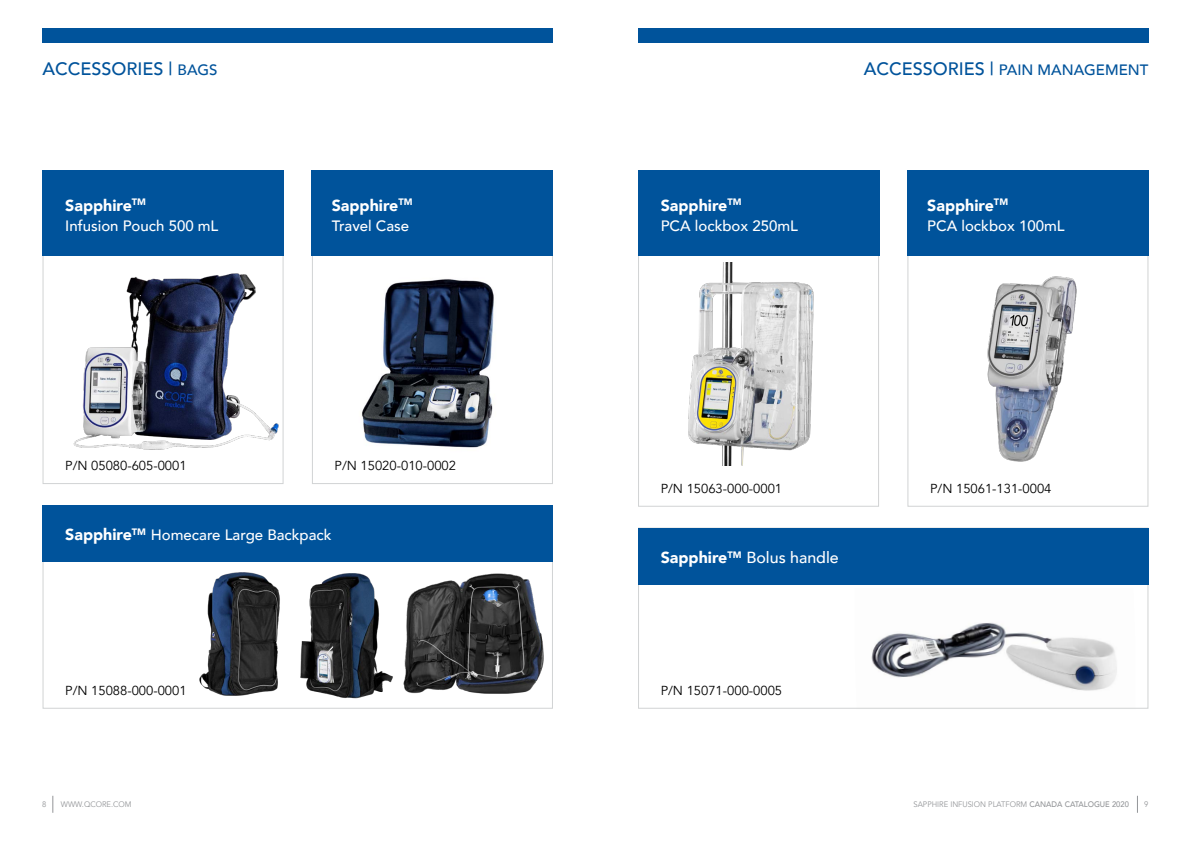
<style>
.page{position:relative;width:1191px;height:842px;background:#fff}
.page>*{position:absolute;margin:0;border:0;box-sizing:border-box;transform-origin:0 0}
.t1{font:500 18px "Avenir";color:#00539b}
.t2{font:900 16px "Avenir";color:#fff}
.t3{font:500 16px "Avenir";color:#fff}
.t4{font:500 15px "Avenir";color:#fff}
.t5{font:500 15px "Avenir";color:#00539b}
.t6{font:13px "Avenir";color:#000}
.t7{font:8px "Avenir";color:#939598;scale:.95 1}
.s1{font-size:15px}
.s2{font-weight:900;font-size:16px}
.s3{font-size:18px}
.s4{font-weight:900}
.s5{font-weight:500}
</style>
<div class="page">
<div style="left:43px;top:28px;width:510px;height:15px;background:#00539b"></div>
<div style="left:638px;top:28px;width:510px;height:15px;background:#00539b"></div>
<img style="left:688px;top:262px;width:126px;height:203px">
<img style="left:871px;top:622px;width:246px;height:69px">
<img style="left:987px;top:276px;width:90px;height:186px">
<div style="left:638px;top:170px;width:241px;height:85px;background:#00539b"></div>
<div style="left:907px;top:170px;width:241px;height:85px;background:#00539b"></div>
<div style="left:638px;top:528px;width:510px;height:57px;background:#00539b"></div>
<img style="left:62px;top:244px;width:222px;height:221px">
<img style="left:361px;top:279px;width:133px;height:169px">
<div style="left:43px;top:170px;width:240px;height:85px;background:#00539b"></div>
<div style="left:312px;top:170px;width:241px;height:85px;background:#00539b"></div>
<div style="left:43px;top:505px;width:510px;height:57px;background:#00539b"></div>
<img style="left:300px;top:573px;width:93px;height:126px">
<img style="left:199px;top:572px;width:81px;height:124px">
<img style="left:397px;top:573px;width:151px;height:136px">
<svg style="left:1137px;top:796px;width:1px;height:17px"></svg>
<svg style="left:52px;top:796px;width:1px;height:17px"></svg>
<h1 class="t1" style="left:43px;top:53px;width:177px">ACCESSORIES | <span class="s1">BAGS</span></h1>
<p class="t2" style="left:65px;top:191px;width:82px">Sapphire<sup>TM</sup></p>
<p class="t4" style="left:65px;top:212px;width:155px">Infusion Pouch 500 mL</p>
<p class="t2" style="left:332px;top:191px;width:82px">Sapphire<sup>TM</sup></p>
<p class="t4" style="left:332px;top:212px;width:79px">Travel Case</p>
<p class="t6" style="left:65px;top:458px;width:123px">P/N 05080-605-0001</p>
<p class="t6" style="left:334px;top:458px;width:123px">P/N 15020-010-0002</p>
<p class="t4" style="left:65px;top:522px;width:268px"><span class="s2">Sapphire</span><sup>TM</sup> Homecare Large Backpack</p>
<p class="t6" style="left:65px;top:682px;width:123px">P/N 15088-000-0001</p>
<p class="t2" style="left:660px;top:191px;width:82px">Sapphire<sup>TM</sup></p>
<p class="t4" style="left:660px;top:212px;width:139px">PCA lockbox 250mL</p>
<p class="t5" style="left:864px;top:56px;width:286px"><span class="s3">ACCESSORIES |</span> PAIN MANAGEMENT</p>
<p class="t2" style="left:927px;top:191px;width:82px">Sapphire<sup>TM</sup></p>
<p class="t4" style="left:927px;top:212px;width:139px">PCA lockbox 100mL</p>
<p class="t6" style="left:660px;top:480px;width:123px">P/N 15063-000-0001</p>
<p class="t6" style="left:930px;top:480px;width:123px">P/N 15061-131-0004</p>
<p class="t3" style="left:660px;top:544px;width:180px"><span class="s4">Sapphire</span><sup>TM</sup> Bolus handle</p>
<p class="t6" style="left:660px;top:682px;width:123px">P/N 15071-000-0005</p>
<p class="t7" style="left:61px;top:799px;width:76px">WWW.QCORE.COM</p>
<p class="t7" style="left:913px;top:799px;width:228px">SAPPHIRE INFUSION PLATFORM <span class="s5">CANADA CATALOGUE 2020</span></p>
<p class="t7" style="left:42px;top:799px;width:6px">8</p>
<p class="t7" style="left:1144px;top:799px;width:6px">9</p>
</div>
